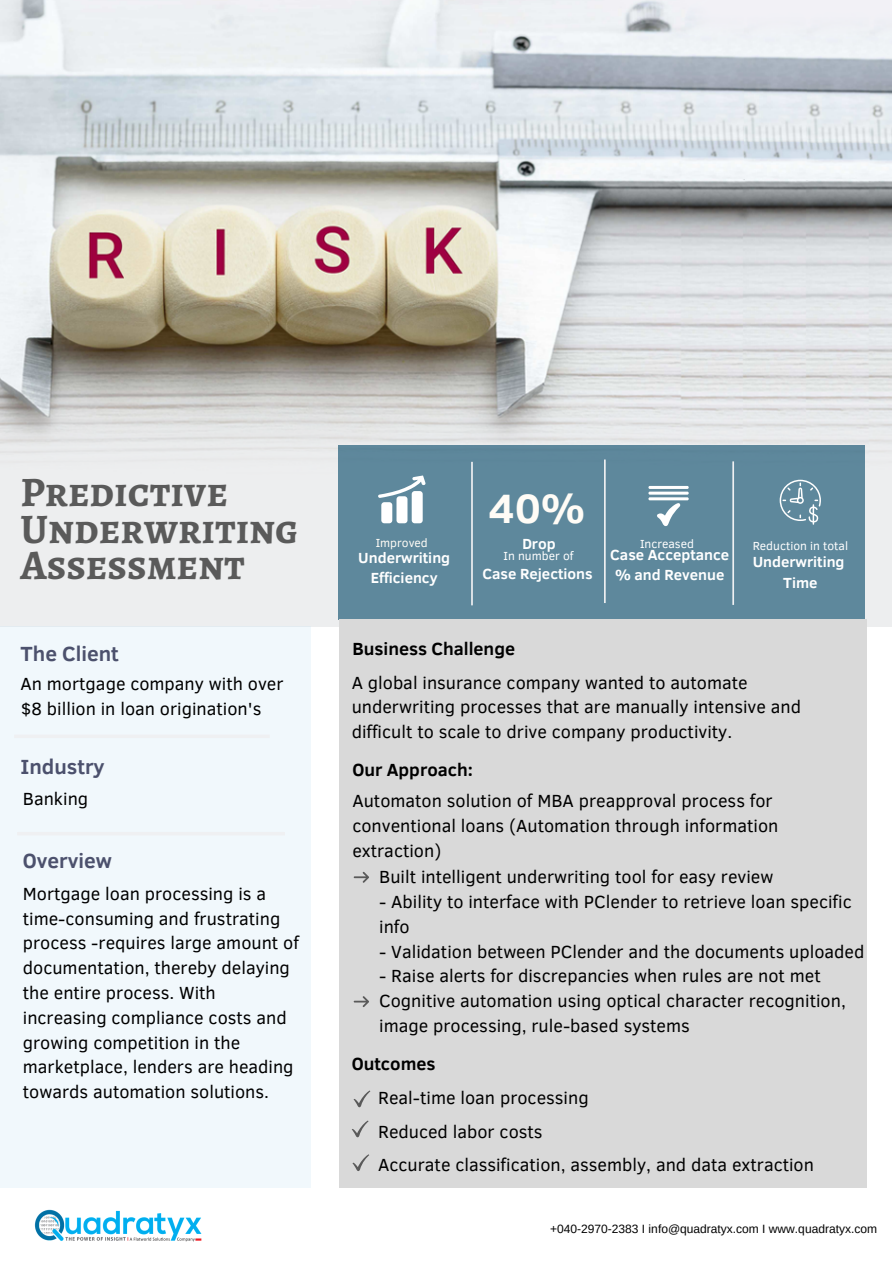
<style>
.page{position:relative;width:894px;height:1264px;background:#fff}
.page>*{position:absolute;margin:0;border:0;box-sizing:border-box;transform-origin:0 0}
.t1{font:700 42px/36.3px "Alegreya SC";color:#5a5a5a}
.t2{font:700 42px "Clear Sans";color:#fffcf6}
.t3{font:700 21px "Clear Sans";color:#4c516d}
.t4{font:18px/24.8px "Clear Sans";color:#000}
.t5{font:700 18px "Clear Sans";color:#000}
.t6{font:700 15px/20.2px "Clear Sans";color:#fff;text-align:center}
.t7{font:12px "Arimo";color:#000}
.t8{font:12px "Clear Sans";color:#fff}
.t9{font:12px "Clear Sans";color:#fffcf6}
</style>
<div class="page">
<img style="left:0;top:0;width:891px;height:626px">
<div style="left:0;top:627px;width:311px;height:560px;background:#f1f8fc"></div>
<div style="left:339px;top:445px;width:525px;height:174px;background:#5e889c"></div>
<div style="left:339px;top:619px;width:527px;height:568px;background:#d9d9d9"></div>
<svg style="left:732px;top:461px;width:1px;height:144px"></svg>
<svg style="left:604px;top:459px;width:1px;height:144px"></svg>
<img style="left:34px;top:1209px;width:168px;height:33px">
<svg style="left:471px;top:462px;width:1px;height:143px"></svg>
<svg style="left:351px;top:1120px;width:17px;height:17px"></svg>
<svg style="left:352px;top:1154px;width:17px;height:17px"></svg>
<svg style="left:353px;top:1090px;width:17px;height:17px"></svg>
<svg style="left:353px;top:871px;width:16px;height:11px"></svg>
<svg style="left:353px;top:996px;width:16px;height:11px"></svg>
<svg style="left:378px;top:475px;width:47px;height:48px"></svg>
<svg style="left:779px;top:479px;width:41px;height:45px"></svg>
<svg style="left:657px;top:503px;width:23px;height:23px"></svg>
<hr style="left:648px;top:497px;width:40px;height:3px;background:#fff;border-radius:2px">
<hr style="left:648px;top:491px;width:40px;height:3px;background:#fff;border-radius:2px">
<hr style="left:648px;top:486px;width:40px;height:3px;background:#fff;border-radius:2px">
<h1 class="t1" style="left:20px;top:474px;width:279px">Predictive<br>Underwriting<br>Assessment</h1>
<p class="t3" style="left:20px;top:638px;width:100px">The Client</p>
<p class="t4" style="left:20px;top:670px;width:264px">An mortgage company with over $8 billion in loan origination's</p>
<p class="t3" style="left:20px;top:751px;width:86px">Industry</p>
<p class="t4" style="left:23px;top:785px;width:67px">Banking</p>
<p class="t3" style="left:23px;top:845px;width:91px">Overview</p>
<p class="t4" style="left:23px;top:880px;width:277px">Mortgage loan processing is a time-consuming and frustrating process -requires large amount of documentation, thereby delaying the entire process. With increasing compliance costs and growing competition in the marketplace, lenders are heading towards automation solutions.</p>
<p class="t9" style="left:375px;top:534px;width:54px">Improved</p>
<p class="t6" style="left:358px;top:547px;width:93px">Underwriting<br>Efficiency</p>
<h1 class="t2" style="left:488px;top:478px;width:98px">40%</h1>
<p class="t6" style="left:522px;top:532px;width:35px">Drop</p>
<p class="t8" style="left:503px;top:546px;width:71px">In number of</p>
<p class="t6" style="left:482px;top:562px;width:112px">Case Rejections</p>
<p class="t8" style="left:640px;top:535px;width:55px">Increased</p>
<p class="t6" style="left:610px;top:544px;width:121px">Case Acceptance % and Revenue</p>
<p class="t5" style="left:352px;top:635px;width:164px">Business Challenge</p>
<p class="t8" style="left:752px;top:536px;width:97px">Reduction in total</p>
<p class="t6" style="left:752px;top:551px;width:93px">Underwriting<br>Time</p>
<p class="t4" style="left:351px;top:669px;width:451px">A global insurance company wanted to automate underwriting processes that are manually intensive and difficult to scale to drive company productivity.</p>
<p class="t5" style="left:352px;top:756px;width:122px">Our Approach:</p>
<p class="t4" style="left:352px;top:787px;width:427px">Automaton solution of MBA preapproval process for conventional loans (Automation through information extraction)</p>
<p class="t4" style="left:379px;top:863px;width:395px">Built intelligent underwriting tool for easy review</p>
<p class="t4" style="left:379px;top:888px;width:474px">- Ability to interface with PClender to retrieve loan specific info</p>
<p class="t4" style="left:379px;top:937px;width:486px">- Validation between PClender and the documents uploaded</p>
<p class="t4" style="left:379px;top:962px;width:468px">- Raise alerts for discrepancies when rules are not met<br>Cognitive automation using optical character recognition, image processing, rule-based systems</p>
<p class="t5" style="left:351px;top:1050px;width:85px">Outcomes</p>
<p class="t4" style="left:378px;top:1079px;width:437px;line-height:33.8px">Real-time loan processing<br>Reduced labor costs<br>Accurate classification, assembly, and data extraction</p>
<p class="t7" style="left:550px;top:1222px;width:328px">+040-2970-2383 I info@quadratyx.com I www.quadratyx.com</p>
</div>
